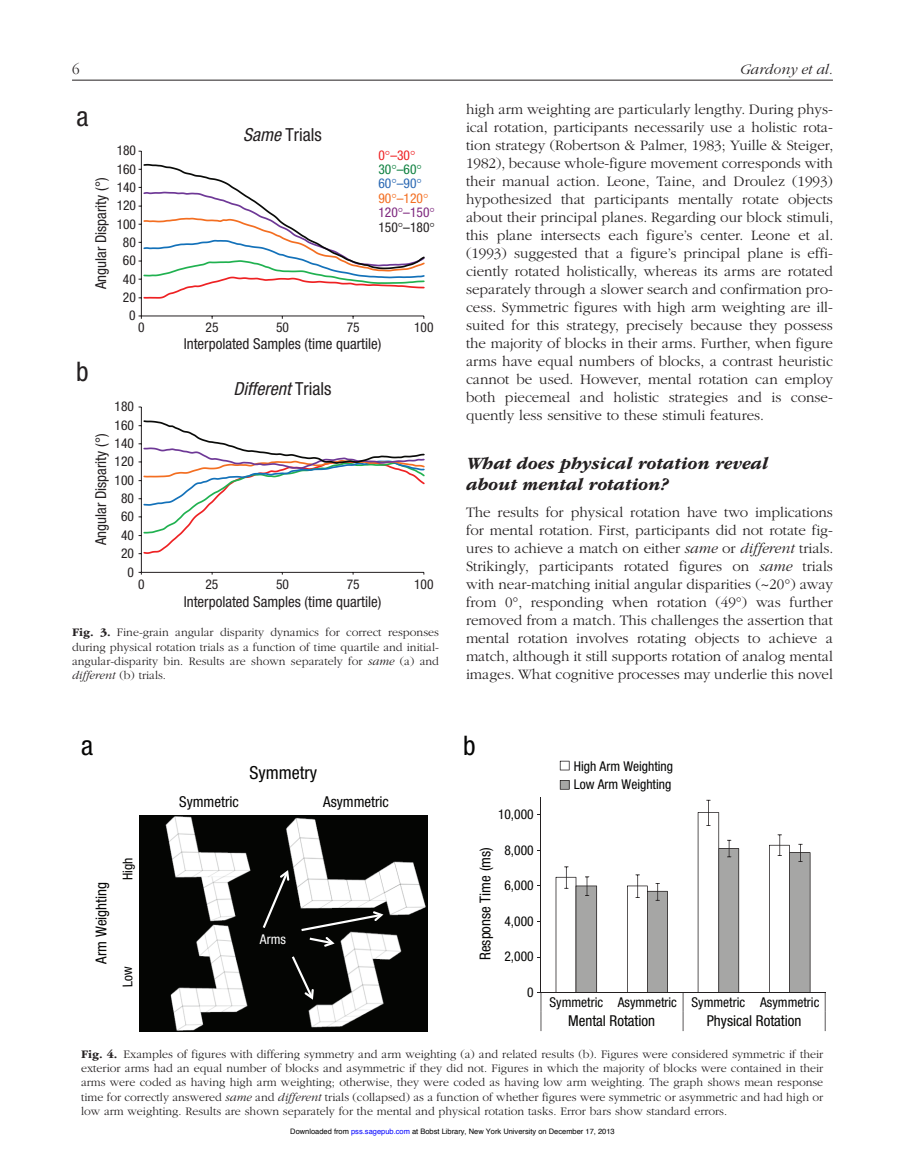
<style>
.page{position:relative;width:905px;height:1175px;background:#fff}
.page>*{position:absolute;margin:0;border:0;box-sizing:border-box;transform-origin:0 0}
.t1{font:condensed 27px "Helvetica Neue LT Std";color:#231f20}
.t2{font:condensed 27px "Helvetica Neue LT Std";color:#050504}
.t3{font:italic 700 18px/21px "ITC Garamond Std";color:#231f20}
.t4{font:italic condensed 18px "Helvetica Neue LT Std";color:#231f20}
.t5{font:condensed 18px "Helvetica Neue LT Std";color:#231f20}
.t6{font:condensed 18px "Helvetica Neue LT Std";color:#050504}
.t7{font:300 15px/18px "ITC Garamond Std";color:#231f20;text-align:justify}
.t8{font:condensed 15px "Helvetica Neue LT Std";color:#231f20}
.t9{font:condensed 15px "Helvetica Neue LT Std";color:#050504}
.t10{font:italic 300 15px "ITC Garamond Std";color:#231f20}
.t11{font:condensed 13.5px/18.5px "Helvetica Neue LT Std";color:#050504}
.t12{font:condensed 13.5px "Helvetica Neue LT Std";color:#231f20}
.t13{font:condensed 13.5px "Helvetica Neue LT Std";color:#7e277e}
.t14{font:condensed 13.5px "Helvetica Neue LT Std";color:#f36e21}
.t15{font:condensed 13.5px "Helvetica Neue LT Std";color:#0e803f}
.t16{font:condensed 13.5px "Helvetica Neue LT Std";color:#2a68b3}
.t17{font:condensed 13.5px "Helvetica Neue LT Std";color:#ee2123}
.t18{font:condensed 13.5px "Helvetica Neue LT Std";color:#fff}
.t19{font:300 12px/14.2px "ITC Garamond Std";color:#231f20;text-align:justify}
.t20{font:7.5px "Helvetica";color:#000}
.s1{font-style:italic}
.s2{font-style:normal}
.s3{font-weight:700}
.s4{color:#00f}
</style>
<div class="page">
<hr style="left:72px;top:80px;width:760px;height:1px;background:#231f20">
<hr style="left:141px;top:151px;width:1px;height:165px;background:#231f20">
<hr style="left:141px;top:315px;width:283px;height:1px;background:#231f20">
<hr style="left:141px;top:407px;width:1px;height:165px;background:#231f20">
<hr style="left:141px;top:572px;width:283px;height:1px;background:#231f20">
<svg style="left:138px;top:419px;width:287px;height:136px"></svg>
<svg style="left:555px;top:866px;width:42px;height:126px"></svg>
<svg style="left:627px;top:874px;width:40px;height:118px"></svg>
<svg style="left:697px;top:799px;width:42px;height:193px"></svg>
<svg style="left:769px;top:834px;width:41px;height:158px"></svg>
<hr style="left:540px;top:797px;width:1px;height:195px;background:#231f20">
<hr style="left:541px;top:992px;width:284px;height:1px;background:#231f20">
<svg style="left:824px;top:993px;width:1px;height:38px"></svg>
<svg style="left:682px;top:993px;width:1px;height:38px"></svg>
<svg style="left:537px;top:992px;width:4px;height:39px"></svg>
<svg style="left:560px;top:760px;width:9px;height:10px"></svg>
<svg style="left:560px;top:780px;width:9px;height:9px"></svg>
<img style="left:140px;top:815px;width:287px;height:216px">
<svg style="left:292px;top:956px;width:22px;height:43px"></svg>
<svg style="left:263px;top:870px;width:26px;height:58px"></svg>
<svg style="left:301px;top:911px;width:82px;height:35px"></svg>
<svg style="left:138px;top:163px;width:287px;height:136px"></svg>
<p class="t7" style="left:72px;top:60px;width:9px">6</p>
<p class="t10" style="left:740px;top:61px;width:94px">Gardony et al.</p>
<p class="t7" style="left:466px;top:101px;width:369px">high arm weighting are particularly lengthy. During phys&shy;ical rotation, participants necessarily use a holistic rota&shy;tion strategy (Robertson &amp; Palmer, 1983; Yuille &amp; Steiger, 1982), because whole-figure movement corresponds with their manual action. Leone, Taine, and Droulez (1993) hypothesized that participants mentally rotate objects about their principal planes. Regarding our block stimuli, this plane intersects each figure’s center. Leone et al. (1993) suggested that a figure’s principal plane is effi&shy;ciently rotated holistically, whereas its arms are rotated separately through a slower search and confirmation pro&shy;cess. Symmetric figures with high arm weighting are ill&shy;suited for this strategy, precisely because they possess the majority of blocks in their arms. Further, when figure arms have equal numbers of blocks, a contrast heuristic cannot be used. However, mental rotation can employ both piecemeal and holistic strategies and is conse&shy;quently less sensitive to these stimuli features.</p>
<p class="t3" style="left:466px;top:453px;width:303px">What does physical rotation reveal about mental rotation?</p>
<p class="t7" style="left:466px;top:503px;width:369px">The results for physical rotation have two implications for mental rotation. First, participants did not rotate fig&shy;ures to achieve a match on either <span class="s1">same</span> or <span class="s1">different</span> trials.<br>Strikingly, participants rotated figures on <span class="s1">same</span> trials with near-matching initial angular disparities (~20°) away from 0°, responding when rotation (49°) was further removed from a match. This challenges the assertion that mental rotation involves rotating objects to achieve a match, although it still supports rotation of analog mental images. What cognitive processes may underlie this novel</p>
<h1 class="t1" style="left:77px;top:101px;width:13px">a</h1>
<p class="t5" style="left:243px;top:124px;width:80px"><span class="s1">Same</span> Trials</p>
<p class="t12" style="left:117px;top:143px;width:21px">180</p>
<p class="t17" style="left:378px;top:147px;width:33px">0 –30</p>
<p class="t15" style="left:378px;top:161px;width:40px">30 –60</p>
<p class="t16" style="left:378px;top:176px;width:40px">60 –90</p>
<p class="t14" style="left:378px;top:190px;width:46px">90 –120</p>
<p class="t13" style="left:378px;top:205px;width:53px">120 –150</p>
<p class="t12" style="left:378px;top:219px;width:53px">150 –180</p>
<p class="t12" style="left:117px;top:161px;width:21px">160</p>
<p class="t8" style="left:92px;top:289px;width:113px;rotate:-90deg">Angular Disparity (°)</p>
<p class="t12" style="left:117px;top:179px;width:21px">140</p>
<p class="t12" style="left:117px;top:198px;width:21px">120</p>
<p class="t12" style="left:117px;top:216px;width:21px">100</p>
<p class="t12" style="left:123px;top:234px;width:14px">80</p>
<p class="t12" style="left:123px;top:253px;width:14px">60</p>
<p class="t12" style="left:123px;top:271px;width:14px">40</p>
<p class="t12" style="left:123px;top:289px;width:14px">20</p>
<p class="t12" style="left:129px;top:307px;width:8px">0</p>
<p class="t12" style="left:138px;top:319px;width:8px">0</p>
<p class="t12" style="left:205px;top:319px;width:14px">25</p>
<p class="t12" style="left:276px;top:319px;width:14px">50</p>
<p class="t12" style="left:347px;top:319px;width:14px">75</p>
<p class="t12" style="left:414px;top:319px;width:21px">100</p>
<p class="t8" style="left:184px;top:334px;width:199px">Interpolated Samples (time quartile)</p>
<h1 class="t1" style="left:76px;top:356px;width:14px">b</h1>
<p class="t4" style="left:233px;top:378px;width:99px">Different <span class="s2">Trials</span></p>
<p class="t12" style="left:115px;top:398px;width:21px">180</p>
<p class="t12" style="left:115px;top:417px;width:21px">160</p>
<p class="t8" style="left:92px;top:545px;width:113px;rotate:-90deg">Angular Disparity (°)</p>
<p class="t12" style="left:115px;top:435px;width:21px">140</p>
<p class="t12" style="left:115px;top:454px;width:21px">120</p>
<p class="t12" style="left:115px;top:472px;width:21px">100</p>
<p class="t12" style="left:121px;top:490px;width:14px">80</p>
<p class="t12" style="left:121px;top:509px;width:14px">60</p>
<p class="t12" style="left:121px;top:527px;width:14px">40</p>
<p class="t12" style="left:121px;top:545px;width:14px">20</p>
<p class="t12" style="left:128px;top:564px;width:8px">0</p>
<p class="t12" style="left:138px;top:576px;width:8px">0</p>
<p class="t12" style="left:205px;top:576px;width:14px">25</p>
<p class="t12" style="left:276px;top:576px;width:14px">50</p>
<p class="t12" style="left:347px;top:576px;width:14px">75</p>
<p class="t12" style="left:414px;top:576px;width:21px">100</p>
<p class="t8" style="left:184px;top:593px;width:199px">Interpolated Samples (time quartile)</p>
<p class="t19" style="left:72px;top:625px;width:368px"><span class="s3">Fig. 3.</span> Fine-grain angular disparity dynamics for correct responses during physical rotation trials as a function of time quartile and initial&shy;angular-disparity bin. Results are shown separately for <span class="s1">same</span> (a) and <span class="s1">different</span> (b) trials.</p>
<h1 class="t2" style="left:81px;top:729px;width:13px">a</h1>
<h1 class="t2" style="left:463px;top:729px;width:14px">b</h1>
<p class="t6" style="left:250px;top:762px;width:69px">Symmetry</p>
<p class="t9" style="left:179px;top:793px;width:61px">Symmetric</p>
<p class="t9" style="left:323px;top:793px;width:67px">Asymmetric</p>
<p class="t11" style="left:498px;top:805px;width:37px">10,000</p>
<p class="t9" style="left:93px;top:963px;width:83px;rotate:-90deg">Arm Weighting</p>
<p class="t11" style="left:118px;top:880px;width:24px;rotate:-90deg">High</p>
<p class="t18" style="left:260px;top:931px;width:27px">Arms</p>
<p class="t9" style="left:476px;top:960px;width:114px;rotate:-90deg">Response Time (ms)</p>
<p class="t11" style="left:504px;top:840px;width:31px">8,000</p>
<p class="t11" style="left:504px;top:876px;width:31px">6,000</p>
<p class="t11" style="left:504px;top:911px;width:31px">4,000</p>
<p class="t11" style="left:504px;top:947px;width:31px">2,000</p>
<p class="t11" style="left:527px;top:982px;width:8px">0</p>
<p class="t11" style="left:574px;top:756px;width:101px">High Arm Weighting<br>Low Arm Weighting</p>
<p class="t11" style="left:549px;top:992px;width:271px">Symmetric Asymmetric Symmetric Asymmetric</p>
<p class="t9" style="left:568px;top:1012px;width:88px">Mental Rotation</p>
<p class="t9" style="left:706px;top:1012px;width:96px">Physical Rotation</p>
<p class="t19" style="left:81px;top:1047px;width:743px"><span class="s3">Fig. 4.</span> Examples of figures with differing symmetry and arm weighting (a) and related results (b). Figures were considered symmetric if their exterior arms had an equal number of blocks and asymmetric if they did not. Figures in which the majority of blocks were contained in their arms were coded as having high arm weighting; otherwise, they were coded as having low arm weighting. The graph shows mean response time for correctly answered <span class="s1">same</span> and <span class="s1">different</span> trials (collapsed) as a function of whether figures were symmetric or asymmetric and had high or low arm weighting. Results are shown separately for the mental and physical rotation tasks. Error bars show standard errors.</p>
<p class="t20" style="left:290px;top:1128px;width:326px">Downloaded from <span class="s4">pss.sagepub.com</span> at Bobst Library, New York University on December 17, 2013</p>
</div>
